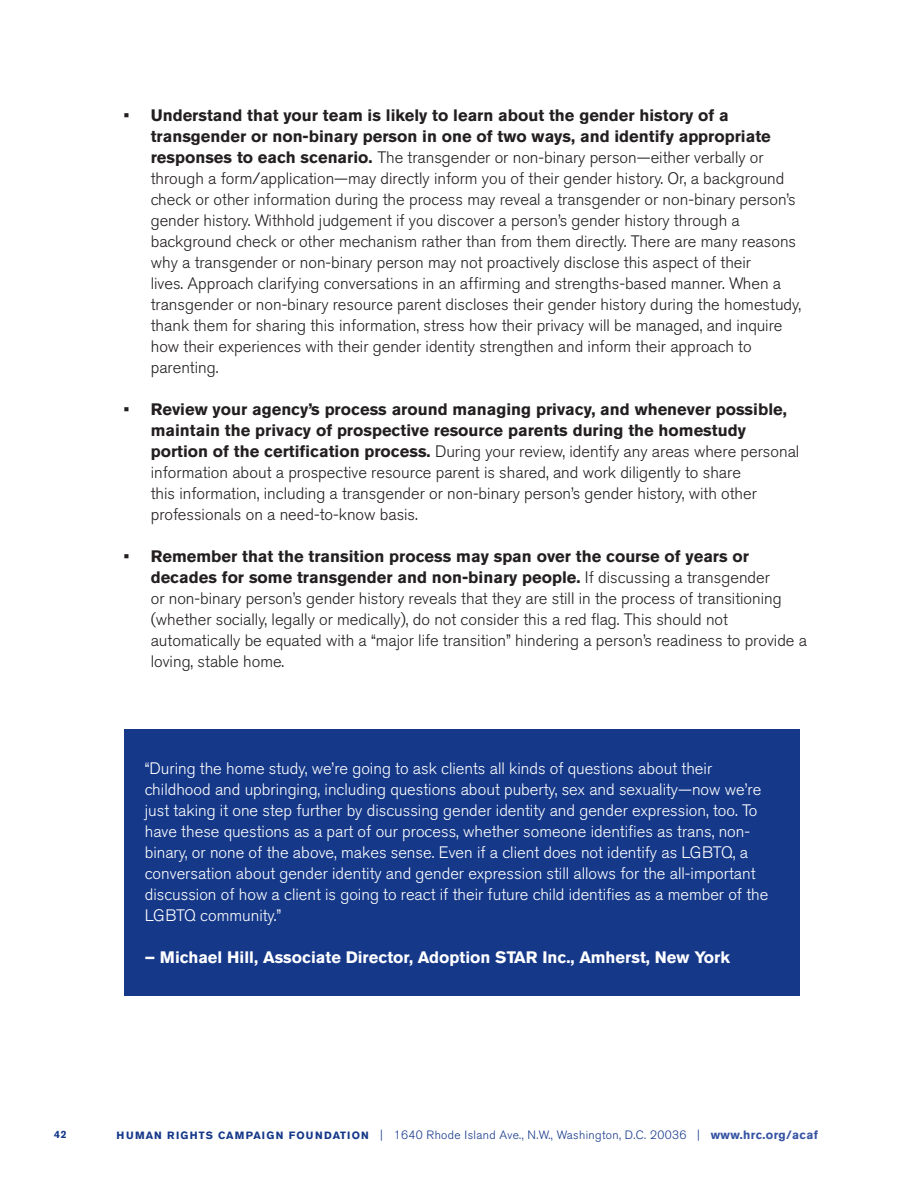
<style>
.page{position:relative;width:918px;height:1188px;background:#fff}
.page>*{position:absolute;margin:0;border:0;box-sizing:border-box;transform-origin:0 0}
.t1{font:300 16.5px/21px "Akzidenz Grotesk BE";color:#231f20}
.t2{font:300 16.5px/21px "Akzidenz Grotesk BE";color:#fff}
.t3{font:700 16.5px "Akzidenz Grotesk BE";color:#fff}
.t4{font:300 12px "Akzidenz Grotesk BE";letter-spacing:.03em;color:#153889}
.t5{font:700 10.5px "Akzidenz Grotesk BE";color:#153889}
.s1{font-weight:700}
.s2{font-weight:700;font-size:10.5px}
.s3{font-weight:700;color:#3653a3}
</style>
<div class="page">
<div style="left:125px;top:729px;width:675px;height:267px;background:#153889"></div>
<p class="t1" style="left:151px;top:106px;width:652px;text-indent:-27px"><span class="s1">• Understand that your team is likely to learn about the gender history of a transgender or non-binary person in one of two ways, and identify appropriate responses to each scenario.</span> The transgender or non-binary person—either verbally or through a form/application—may directly inform you of their gender history. Or, a background check or other information during the process may reveal a transgender or non-binary person’s gender history. Withhold judgement if you discover a person’s gender history through a background check or other mechanism rather than from them directly. There are many reasons why a transgender or non-binary person may not proactively disclose this aspect of their<br>lives. Approach clarifying conversations in an affirming and strengths-based manner. When a transgender or non-binary resource parent discloses their gender history during the homestudy, thank them for sharing this information, stress how their privacy will be managed, and inquire how their experiences with their gender identity strengthen and inform their approach to parenting.</p>
<p class="t1" style="left:151px;top:400px;width:650px;text-indent:-27px"><span class="s1">• Review your agency’s process around managing privacy, and whenever possible, maintain the privacy of prospective resource parents during the homestudy portion of the certification process.</span> During your review, identify any areas where personal information about a prospective resource parent is shared, and work diligently to share<br>this information, including a transgender or non-binary person’s gender history, with other professionals on a need-to-know basis.</p>
<p class="t1" style="left:151px;top:547px;width:658px;text-indent:-27px"><span class="s1">• Remember that the transition process may span over the course of years or decades for some transgender and non-binary people.</span> If discussing a transgender<br>or non-binary person’s gender history reveals that they are still in the process of transitioning (whether socially, legally or medically), do not consider this a red flag. This should not automatically be equated with a “major life transition” hindering a person’s readiness to provide a loving, stable home.</p>
<p class="t2" style="left:145px;top:759px;width:625px">“During the home study, we’re going to ask clients all kinds of questions about their childhood and upbringing, including questions about puberty, sex and sexuality—now we’re just taking it one step further by discussing gender identity and gender expression, too. To have these questions as a part of our process, whether someone identifies as trans, non&shy;binary, or none of the above, makes sense. Even if a client does not identify as LGBTQ, a conversation about gender identity and gender expression still allows for the all-important discussion of how a client is going to react if their future child identifies as a member of the LGBTQ community.”</p>
<p class="t3" style="left:145px;top:950px;width:587px">– Michael Hill, Associate Director, Adoption STAR Inc., Amherst, New York</p>
<p class="t5" style="left:54px;top:1129px;width:14px">42</p>
<p class="t4" style="left:117px;top:1129px;width:703px"><span class="s2">HUMAN RIGHTS CAMPAIGN FOUNDATION</span> | 1640 Rhode Island Ave., N.W., Washington, D.C. 20036 | <span class="s3">www.hrc.org/acaf</span></p>
</div>
